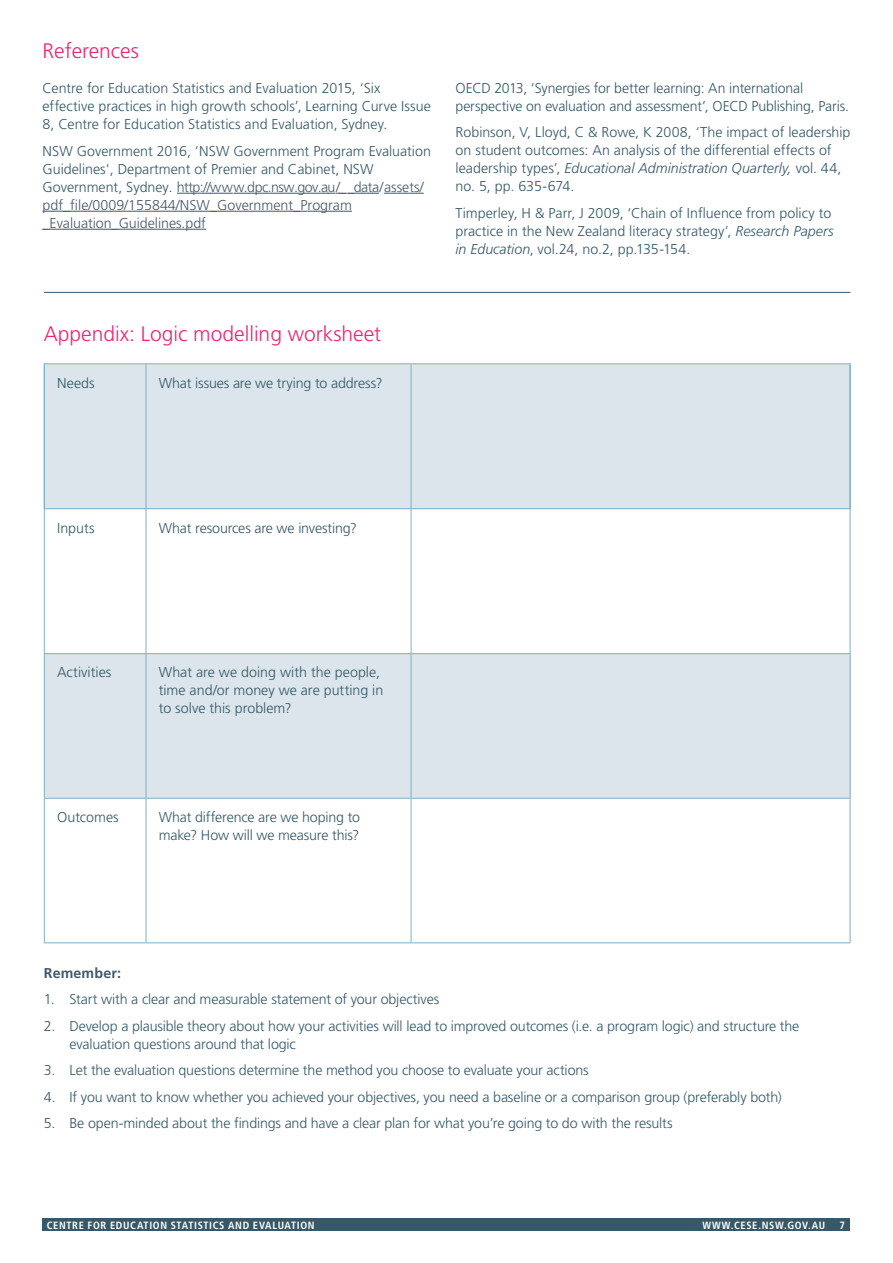
<style>
.page{position:relative;width:893px;height:1263px;background:#fff}
.page>*{position:absolute;margin:0;border:0;box-sizing:border-box;transform-origin:0 0}
.t1{font:300 21px "Frutiger LT Pro";color:#ed2676}
.t2{font:300 14.25px/18px "Frutiger LT Pro";letter-spacing:-.005em;color:#355969}
.t3{font:700 14.25px "Frutiger LT Pro";letter-spacing:.01em;color:#445a69}
.t4{font:700 condensed 10.5px "Frutiger LT Pro";letter-spacing:.06em;color:#fff}
.s1{color:#46596a}
.s2{font-style:italic}
</style>
<div class="page">
<div style="left:43px;top:1218px;width:807px;height:13px;background:#355969"></div>
<hr style="left:152px;top:211px;width:156px;height:1px;background:#46596a">
<hr style="left:308px;top:211px;width:44px;height:1px;background:#46596a">
<hr style="left:43px;top:211px;width:109px;height:1px;background:#46596a">
<hr style="left:50px;top:229px;width:156px;height:1px;background:#46596a">
<hr style="left:384px;top:193px;width:40px;height:1px;background:#46596a">
<svg style="left:328px;top:193px;width:51px;height:1px"></svg>
<hr style="left:233px;top:193px;width:95px;height:1px;background:#46596a">
<svg style="left:211px;top:193px;width:22px;height:1px"></svg>
<hr style="left:177px;top:193px;width:34px;height:1px;background:#46596a">
<hr style="left:44px;top:292px;width:806px;height:1px;background:#355969">
<div style="left:44px;top:364px;width:102px;height:145px;background:#dbe5eb"></div>
<div style="left:146px;top:364px;width:265px;height:145px;background:#dbe5eb"></div>
<div style="left:411px;top:364px;width:439px;height:145px;background:#dbe5eb"></div>
<div style="left:44px;top:654px;width:102px;height:144px;background:#dbe5eb"></div>
<div style="left:146px;top:654px;width:265px;height:144px;background:#dbe5eb"></div>
<div style="left:411px;top:654px;width:439px;height:144px;background:#dbe5eb"></div>
<hr style="left:44px;top:363px;width:102px;height:1px;background:#80b0c3">
<hr style="left:146px;top:363px;width:265px;height:1px;background:#80b0c3">
<hr style="left:411px;top:363px;width:439px;height:1px;background:#80b0c3">
<hr style="left:44px;top:508px;width:102px;height:1px;background:#80b0c3">
<hr style="left:146px;top:508px;width:265px;height:1px;background:#80b0c3">
<hr style="left:411px;top:508px;width:439px;height:1px;background:#80b0c3">
<hr style="left:44px;top:653px;width:102px;height:1px;background:#80b0c3">
<hr style="left:146px;top:653px;width:265px;height:1px;background:#80b0c3">
<hr style="left:411px;top:653px;width:439px;height:1px;background:#80b0c3">
<hr style="left:44px;top:798px;width:102px;height:1px;background:#80b0c3">
<hr style="left:146px;top:798px;width:265px;height:1px;background:#80b0c3">
<hr style="left:411px;top:798px;width:439px;height:1px;background:#80b0c3">
<hr style="left:44px;top:942px;width:102px;height:1px;background:#80b0c3">
<hr style="left:146px;top:942px;width:265px;height:1px;background:#80b0c3">
<hr style="left:411px;top:942px;width:439px;height:1px;background:#80b0c3">
<hr style="left:44px;top:363px;width:1px;height:290px;background:#80b0c3">
<hr style="left:44px;top:654px;width:1px;height:144px;background:#80b0c3">
<hr style="left:44px;top:799px;width:1px;height:143px;background:#80b0c3">
<hr style="left:146px;top:364px;width:1px;height:289px;background:#80b0c3">
<hr style="left:146px;top:654px;width:1px;height:144px;background:#80b0c3">
<hr style="left:146px;top:799px;width:1px;height:143px;background:#80b0c3">
<hr style="left:411px;top:364px;width:1px;height:289px;background:#80b0c3">
<hr style="left:411px;top:654px;width:1px;height:144px;background:#80b0c3">
<hr style="left:411px;top:799px;width:1px;height:143px;background:#80b0c3">
<hr style="left:850px;top:364px;width:1px;height:289px;background:#80b0c3">
<hr style="left:850px;top:654px;width:1px;height:144px;background:#80b0c3">
<hr style="left:850px;top:799px;width:1px;height:143px;background:#80b0c3">
<p class="t1" style="left:43px;top:39px;width:98px">References</p>
<p class="t2" style="left:43px;top:79px;width:390px">Centre for Education Statistics and Evaluation 2015, ‘Six effective practices in high growth schools’, Learning Curve Issue<br>8, Centre for Education Statistics and Evaluation, Sydney.</p>
<p class="t2" style="left:43px;top:142px;width:390px">NSW Government 2016, ‘NSW Government Program Evaluation Guidelines', Department of Premier and Cabinet, NSW Government, Sydney. <span class="s1">http://www.dpc.nsw.gov.au/__data/assets/ pdf_file/0009/155844/NSW_Government_Program _Evaluation_Guidelines.pdf</span></p>
<p class="t2" style="left:455px;top:79px;width:395px">OECD 2013, ‘Synergies for better learning: An international perspective on evaluation and assessment’, OECD Publishing, Paris.</p>
<p class="t2" style="left:455px;top:123px;width:396px">Robinson, V, Lloyd, C &amp; Rowe, K 2008, ‘The impact of leadership on student outcomes: An analysis of the differential effects of leadership types’, <span class="s2">Educational Administration Quarterly,</span> vol. 44, no. 5, pp. 635-674.</p>
<p class="t2" style="left:455px;top:204px;width:380px">Timperley, H &amp; Parr, J 2009, ‘Chain of Influence from policy to practice in the New Zealand literacy strategy’, <span class="s2">Research Papers in Education</span>, vol.24, no.2, pp.135-154.</p>
<p class="t1" style="left:44px;top:322px;width:339px">Appendix: Logic modelling worksheet</p>
<p class="t2" style="left:57px;top:374px;width:39px">Needs</p>
<p class="t2" style="left:159px;top:374px;width:225px">What issues are we trying to address?</p>
<p class="t2" style="left:57px;top:519px;width:39px">Inputs</p>
<p class="t2" style="left:159px;top:519px;width:200px">What resources are we investing?</p>
<p class="t2" style="left:57px;top:663px;width:56px">Activities</p>
<p class="t2" style="left:159px;top:663px;width:226px">What are we doing with the people, time and/or money we are putting in to solve this problem?</p>
<p class="t2" style="left:57px;top:808px;width:63px">Outcomes</p>
<p class="t2" style="left:159px;top:808px;width:203px">What difference are we hoping to make? How will we measure this?</p>
<p class="t3" style="left:44px;top:964px;width:79px">Remember:</p>
<p class="t2" style="left:44px;top:990px;width:397px">1. Start with a clear and measurable statement of your objectives</p>
<p class="t2" style="left:69px;top:1017px;width:731px;text-indent:-26px">2. Develop a plausible theory about how your activities will lead to improved outcomes (i.e. a program logic) and structure the evaluation questions around that logic</p>
<p class="t2" style="left:44px;top:1061px;width:546px">3. Let the evaluation questions determine the method you choose to evaluate your actions</p>
<p class="t2" style="left:44px;top:1088px;width:739px">4. If you want to know whether you achieved your objectives, you need a baseline or a comparison group (preferably both)</p>
<p class="t2" style="left:44px;top:1114px;width:630px">5. Be open-minded about the findings and have a clear plan for what you’re going to do with the results</p>
<p class="t4" style="left:47px;top:1219px;width:269px">CENTRE FOR EDUCATION STATISTICS AND EVALUATION</p>
<p class="t4" style="left:702px;top:1219px;width:124px">WWW.CESE.NSW.GOV.AU</p>
<p class="t4" style="left:840px;top:1219px;width:7px">7</p>
</div>
